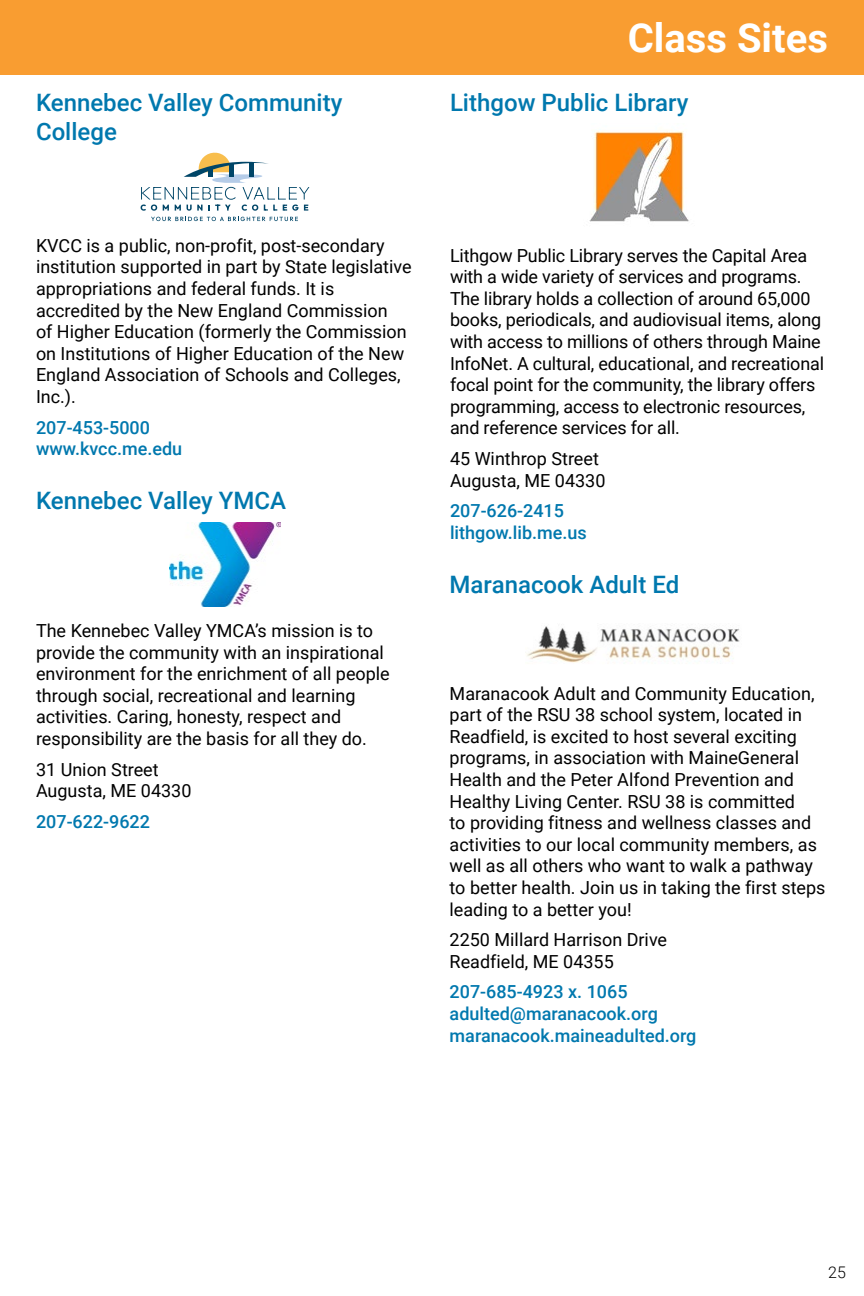
<style>
.page{position:relative;width:864px;height:1296px;background:#fff}
.page>*{position:absolute;margin:0;border:0;box-sizing:border-box;transform-origin:0 0}
.Section{font:700 40px "Roboto";color:#fff}
.Subhead{font:500 24px/28.8px "Roboto";color:#0078ae}
.Class_Site_Body{font:18px/21.6px "Roboto";color:#000}
.Class_Site_Body-2{font:500 18px/21.6px "Roboto";color:#0078ae}
.t1{font:300 16px "Roboto";color:#000}
</style>
<div class="page">
<div style="left:0;top:0;width:864px;height:75px;background:#f99d31"></div>
<img style="left:170px;top:522px;width:110px;height:84px">
<svg style="left:141px;top:153px;width:168px;height:58px"></svg>
<svg style="left:151px;top:217px;width:147px;height:4px"></svg>
<img style="left:589px;top:130px;width:100px;height:92px">
<img style="left:527px;top:626px;width:213px;height:37px">
<p class="Subhead" style="left:36px;top:87px;width:308px">Kennebec Valley Community<br>College</p>
<p class="Class_Site_Body" style="left:36px;top:234px;width:377px">KVCC is a public, non-profit, post-secondary institution supported in part by State legislative appropriations and federal funds. It is accredited by the New England Commission<br>of Higher Education (formerly the Commission on Institutions of Higher Education of the New England Association of Schools and Colleges, Inc.).</p>
<p class="Class_Site_Body-2" style="left:36px;top:416px;width:148px">207-453-5000 www.kvcc.me.edu</p>
<p class="Subhead" style="left:36px;top:485px;width:252px">Kennebec Valley YMCA</p>
<p class="Class_Site_Body" style="left:36px;top:619px;width:355px">The Kennebec Valley YMCA’s mission is to provide the community with an inspirational environment for the enrichment of all people through social, recreational and learning activities. Caring, honesty, respect and responsibility are the basis for all they do.</p>
<p class="Class_Site_Body" style="left:36px;top:758px;width:157px">31 Union Street<br>Augusta, ME 04330</p>
<p class="Class_Site_Body-2" style="left:36px;top:810px;width:116px">207-622-9622</p>
<p class="Section" style="left:628px;top:10px;width:202px">Class Sites</p>
<p class="Subhead" style="left:450px;top:87px;width:240px">Lithgow Public Library</p>
<p class="Class_Site_Body" style="left:450px;top:244px;width:376px">Lithgow Public Library serves the Capital Area with a wide variety of services and programs.<br>The library holds a collection of around 65,000 books, periodicals, and audiovisual items, along with access to millions of others through Maine InfoNet. A cultural, educational, and recreational focal point for the community, the library offers programming, access to electronic resources, and reference services for all.</p>
<p class="Class_Site_Body" style="left:450px;top:447px;width:157px">45 Winthrop Street<br>Augusta, ME 04330</p>
<p class="Class_Site_Body-2" style="left:450px;top:499px;width:138px">207-626-2415 lithgow.lib.me.us</p>
<p class="Subhead" style="left:450px;top:569px;width:231px">Maranacook Adult Ed</p>
<p class="Class_Site_Body" style="left:450px;top:682px;width:377px">Maranacook Adult and Community Education, part of the RSU 38 school system, located in Readfield, is excited to host several exciting programs, in association with MaineGeneral Health and the Peter Alfond Prevention and Healthy Living Center. RSU 38 is committed<br>to providing fitness and wellness classes and activities to our local community members, as well as all others who want to walk a pathway to better health. Join us in taking the first steps leading to a better you!</p>
<p class="Class_Site_Body" style="left:450px;top:928px;width:219px">2250 Millard Harrison Drive<br>Readfield, ME 04355</p>
<p class="Class_Site_Body-2" style="left:450px;top:980px;width:248px">207-685-4923 x. 1065 adulted@maranacook.org maranacook.maineadulted.org</p>
<p class="t1" style="left:828px;top:1261px;width:19px">25</p>
</div>
